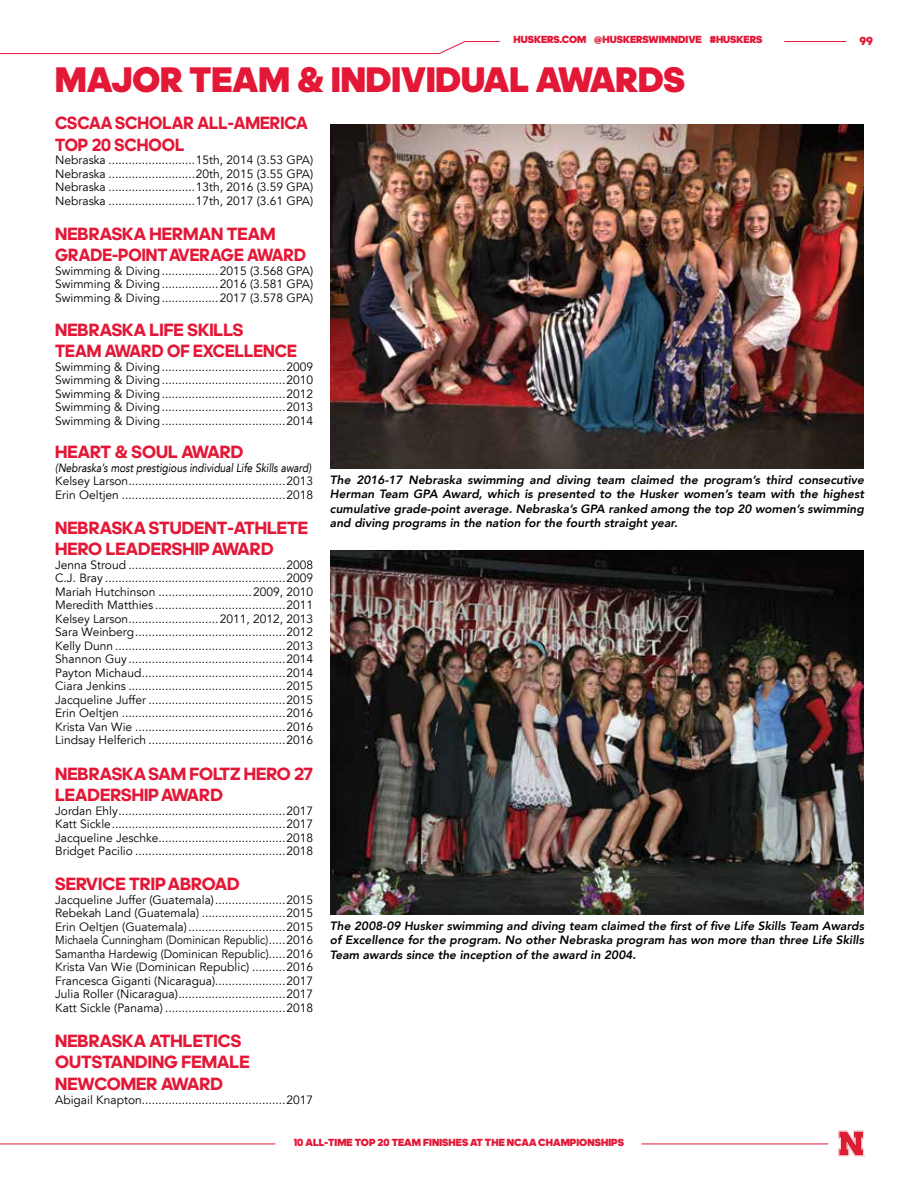
<style>
.page{position:relative;width:918px;height:1188px;background:#fff}
.page>*{position:absolute;margin:0;border:0;box-sizing:border-box;transform-origin:0 0}
.t1{font:900 36px "adineue PRO";color:#e31837}
.t2{font:700 18px/21.6px "adineue PRO";color:#e31837}
.t3{font:700 18px/21.6px "adineue PRO";color:#e31837;scale:.95 1}
.t4{font:12px/13.5px "Avenir LT Std";color:#000;text-align:justify}
.t5{font:italic 800 12px/14.4px "Avenir LT Std";color:#000;text-align:justify}
.t6{font:italic 12px "Avenir LT Std";color:#000;scale:.85 1}
.t7{font:900 12px "adineue PRO";color:#e31837}
.t8{font:900 10.5px "adineue PRO";letter-spacing:.005em;color:#e31837}
</style>
<div class="page">
<hr style="left:0;top:1144px;width:275px;height:1px;background:#e31837">
<hr style="left:642px;top:1144px;width:186px;height:1px;background:#e31837">
<hr style="left:0;top:53px;width:439px;height:1px;background:#e31837">
<hr style="left:784px;top:41px;width:62px;height:1px;background:#e31837">
<hr style="left:465px;top:41px;width:35px;height:1px;background:#e31837">
<svg style="left:439px;top:41px;width:26px;height:13px"></svg>
<svg style="left:839px;top:1131px;width:26px;height:25px"></svg>
<img style="left:330px;top:550px;width:534px;height:364px">
<img style="left:330px;top:125px;width:534px;height:344px">
<p class="t8" style="left:513px;top:33px;width:251px">HUSKERS.COM @HUSKERSWIMNDIVE #HUSKERS</p>
<p class="t7" style="left:859px;top:33px;width:15px">99</p>
<h1 class="t1" style="left:55px;top:58px;width:632px">MAJOR TEAM &amp; INDIVIDUAL AWARDS</h1>
<h2 class="t3" style="left:55px;top:112px;width:268px">CSCAA SCHOLAR ALL-AMERICA<br>TOP 20 SCHOOL</h2>
<p class="t4" style="left:55px;top:154px;width:259px">Nebraska ..........................15th, 2014 (3.53 GPA)<br>Nebraska ..........................20th, 2015 (3.55 GPA)<br>Nebraska ..........................13th, 2016 (3.59 GPA)<br>Nebraska ..........................17th, 2017 (3.61 GPA)</p>
<h2 class="t2" style="left:55px;top:223px;width:252px">NEBRASKA HERMAN TEAM<br>GRADE-POINT AVERAGE AWARD</h2>
<p class="t4" style="left:55px;top:264px;width:259px">Swimming &amp; Diving.................2015 (3.568 GPA)<br>Swimming &amp; Diving.................2016 (3.581 GPA)<br>Swimming &amp; Diving.................2017 (3.578 GPA)</p>
<h2 class="t2" style="left:55px;top:318px;width:243px">NEBRASKA LIFE SKILLS<br>TEAM AWARD OF EXCELLENCE</h2>
<p class="t4" style="left:55px;top:360px;width:259px">Swimming &amp; Diving.....................................2009<br>Swimming &amp; Diving.....................................2010<br>Swimming &amp; Diving.....................................2012<br>Swimming &amp; Diving.....................................2013<br>Swimming &amp; Diving.....................................2014</p>
<h2 class="t2" style="left:55px;top:441px;width:190px">HEART &amp; SOUL AWARD</h2>
<p class="t6" style="left:55px;top:461px;width:303px">(Nebraska’s most prestigious individual Life Skills award)</p>
<p class="t4" style="left:55px;top:475px;width:259px">Kelsey Larson...............................................2013<br>Erin Oeltjen .................................................2018</p>
<h2 class="t2" style="left:55px;top:517px;width:254px">NEBRASKA STUDENT-ATHLETE<br>HERO LEADERSHIP AWARD</h2>
<p class="t4" style="left:55px;top:558px;width:260px">Jenna Stroud ...............................................2008<br>C.J. Bray ......................................................2009<br>Mariah Hutchinson ............................2009, 2010<br>Meredith Matthies .......................................2011<br>Kelsey Larson...........................2011, 2012, 2013<br>Sara Weinberg.............................................2012<br>Kelly Dunn ...................................................2013<br>Shannon Guy ...............................................2014<br>Payton Michaud...........................................2014<br>Ciara Jenkins ...............................................2015<br>Jacqueline Juffer .........................................2015<br>Erin Oeltjen .................................................2016<br>Krista Van Wie .............................................2016<br>Lindsay Helferich .........................................2016</p>
<h2 class="t2" style="left:55px;top:762px;width:260px">NEBRASKA SAM FOLTZ HERO 27<br>LEADERSHIP AWARD</h2>
<p class="t4" style="left:55px;top:804px;width:259px">Jordan Ehly..................................................2017<br>Katt Sickle....................................................2017<br>Jacqueline Jeschke......................................2018<br>Bridget Pacilio .............................................2018</p>
<h2 class="t2" style="left:55px;top:873px;width:186px">SERVICE TRIP ABROAD</h2>
<p class="t4" style="left:55px;top:893px;width:260px">Jacqueline Juffer (Guatemala).....................2015<br>Rebekah Land (Guatemala) .........................2015<br>Erin Oeltjen (Guatemala).............................2015<br>Michaela Cunningham (Dominican Republic).....2016<br>Samantha Hardewig (Dominican Republic).....2016<br>Krista Van Wie (Dominican Republic) ..........2016<br>Francesca Giganti (Nicaragua).....................2017<br>Julia Roller (Nicaragua)................................2017<br>Katt Sickle (Panama) ....................................2018</p>
<h2 class="t2" style="left:55px;top:1030px;width:196px">NEBRASKA ATHLETICS<br>OUTSTANDING FEMALE<br>NEWCOMER AWARD</h2>
<p class="t4" style="left:55px;top:1093px;width:259px">Abigail Knapton...........................................2017</p>
<p class="t5" style="left:330px;top:473px;width:536px">The 2016-17 Nebraska swimming and diving team claimed the program’s third consecutive Herman Team GPA Award, which is presented to the Husker women’s team with the highest cumulative grade-point average. Nebraska’s GPA ranked among the top 20 women’s swimming and diving programs in the nation for the fourth straight year.</p>
<p class="t5" style="left:330px;top:919px;width:536px">The 2008-09 Husker swimming and diving team claimed the first of five Life Skills Team Awards of Excellence for the program. No other Nebraska program has won more than three Life Skills Team awards since the inception of the award in 2004.</p>
<p class="t8" style="left:294px;top:1136px;width:332px">10 ALL-TIME TOP 20 TEAM FINISHES AT THE NCAA CHAMPIONSHIPS</p>
</div>
